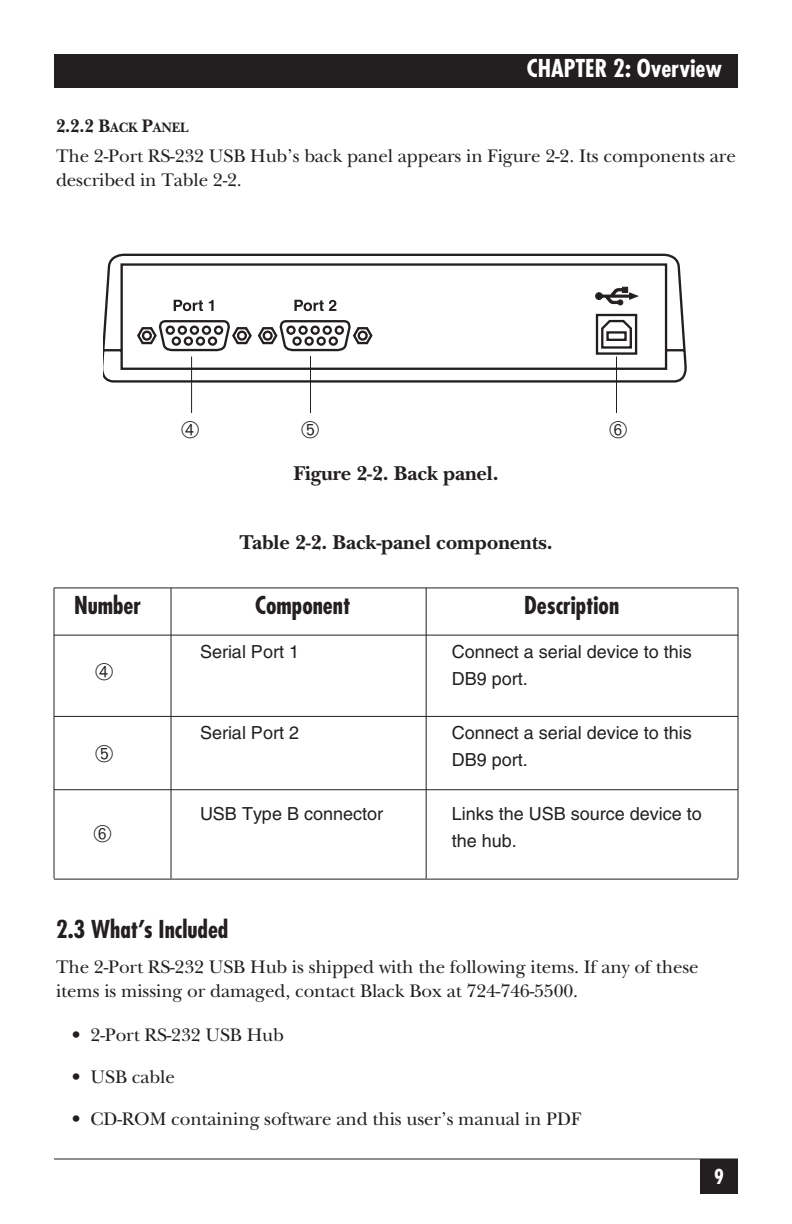
<style>
.page{position:relative;width:792px;height:1224px;background:#fff}
.page>*{position:absolute;margin:0;border:0;box-sizing:border-box;transform-origin:0 0}
.t1{font:700 condensed 24px "Futura";color:#231f20}
.t2{font:700 condensed 24px "Futura";color:#fff}
.t3{font:700 20.8px "New Baskerville";letter-spacing:-.005em;color:#231f20}
.t4{font:700 condensed 20px "Futura";color:#fff}
.t5{font:19px/30px "New Baskerville";letter-spacing:-.005em;color:#231f20}
.t6{font:18px/27px "Helvetica";color:#231f20}
.s1{font-weight:700}
.s2{font-weight:700;font-size:14.2px}
</style>
<div class="page">
<div style="left:54px;top:54px;width:684px;height:34px;background:#231f20"></div>
<div style="left:700px;top:1159px;width:38px;height:35px;background:#231f20"></div>
<hr style="left:54px;top:1158px;width:684px;height:2px;background:#231f20">
<svg style="left:103px;top:255px;width:584px;height:158px"></svg>
<svg style="left:595px;top:287px;width:44px;height:18px"></svg>
<svg style="left:174px;top:300px;width:29px;height:11px"></svg>
<svg style="left:209px;top:300px;width:5px;height:11px"></svg>
<svg style="left:256px;top:300px;width:118px;height:52px"></svg>
<hr style="left:54px;top:587px;width:684px;height:1px;background:#231f20">
<hr style="left:54px;top:635px;width:684px;height:1px;background:#231f20">
<hr style="left:54px;top:716px;width:684px;height:1px;background:#231f20">
<hr style="left:54px;top:789px;width:684px;height:1px;background:#231f20">
<hr style="left:54px;top:588px;width:1px;height:291px;background:#231f20">
<hr style="left:171px;top:588px;width:1px;height:291px;background:#231f20">
<hr style="left:426px;top:588px;width:1px;height:291px;background:#231f20">
<hr style="left:738px;top:588px;width:1px;height:291px;background:#231f20">
<hr style="left:191px;top:357px;width:1px;height:56px;background:#231f20">
<hr style="left:310px;top:356px;width:1px;height:57px;background:#231f20">
<hr style="left:616px;top:357px;width:1px;height:56px;background:#231f20">
<hr style="left:54px;top:879px;width:684px;height:1px;background:#231f20">
<p class="t2" style="left:527px;top:58px;width:197px">CHAPTER 2: Overview</p>
<p class="t5" style="left:56px;top:113px;width:681px"><span class="s1">2.2.2 B</span><span class="s2">ACK</span> <span class="s1">P</span><span class="s2">ANEL<br></span>The 2-Port RS-232 USB Hub’s back panel appears in Figure 2-2. Its components are</p>
<p class="t5" style="left:56px;top:167px;width:187px">described in Table 2-2.</p>
<p class="t3" style="left:293px;top:466px;width:207px">Figure 2-2. Back panel.</p>
<p class="t3" style="left:239px;top:535px;width:315px">Table 2-2. Back-panel components.</p>
<p class="t1" style="left:74px;top:595px;width:69px">Number</p>
<p class="t1" style="left:255px;top:595px;width:97px">Component</p>
<p class="t1" style="left:524px;top:595px;width:97px">Description</p>
<p class="t6" style="left:200px;top:640px;width:101px">Serial Port 1</p>
<p class="t6" style="left:452px;top:640px;width:242px">Connect a serial device to this<br>DB9 port.</p>
<p class="t6" style="left:200px;top:721px;width:101px">Serial Port 2</p>
<p class="t6" style="left:452px;top:721px;width:242px">Connect a serial device to this<br>DB9 port.</p>
<p class="t6" style="left:200px;top:802px;width:185px">USB Type B connector</p>
<p class="t6" style="left:452px;top:802px;width:252px">Links the USB source device to the hub.</p>
<p class="t1" style="left:56px;top:919px;width:174px">2.3 What’s Included</p>
<p class="t5" style="left:56px;top:958px;width:644px;line-height:24px">The 2-Port RS-232 USB Hub is shipped with the following items. If any of these items is missing or damaged, contact Black Box at 724-746-5500.</p>
<p class="t5" style="left:72px;top:1023px;width:213px">• 2-Port RS-232 USB Hub</p>
<p class="t5" style="left:72px;top:1065px;width:105px">• USB cable</p>
<p class="t5" style="left:72px;top:1107px;width:511px">• CD-ROM containing software and this user’s manual in PDF</p>
<p class="t4" style="left:714px;top:1168px;width:11px">9</p>
</div>
